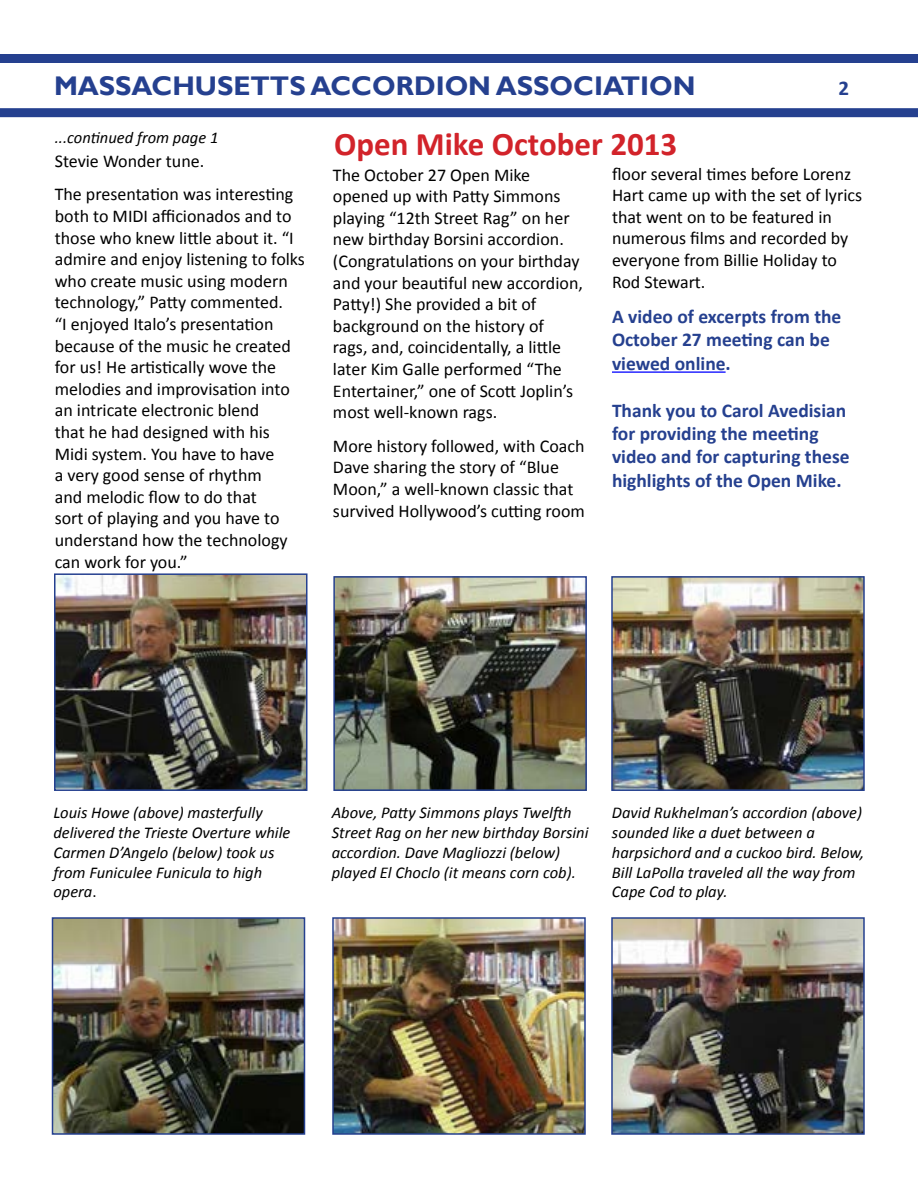
<style>
.page{position:relative;width:918px;height:1188px;background:#fff}
.page>*{position:absolute;margin:0;border:0;box-sizing:border-box;transform-origin:0 0}
.t1{font:700 33px "Calibri";color:#d2232a}
.t2{font:700 27px "Gill Sans";color:#25408f}
.t3{font:700 21px "Calibri";color:#25408f}
.t4{font:700 19.5px/23.4px "Calibri";color:#25408f}
.t5{font:18px/21.6px "Calibri";color:#000}
.t6{font:italic 16.5px/19.8px "Calibri";color:#000}
.s1{font-style:normal}
</style>
<div class="page">
<div style="left:0;top:54px;width:918px;height:9px;background:#25408f"></div>
<div style="left:0;top:108px;width:918px;height:9px;background:#25408f"></div>
<img style="left:336px;top:579px;width:248px;height:209px">
<div style="left:333px;top:576px;width:254px;height:215px;border:2px solid #25408f"></div>
<hr style="left:612px;top:371px;width:114px;height:2px;background:#00f">
<img style="left:614px;top:579px;width:248px;height:209px">
<div style="left:611px;top:576px;width:254px;height:215px;border:2px solid #25408f"></div>
<img style="left:335px;top:920px;width:248px;height:212px">
<div style="left:332px;top:917px;width:254px;height:218px;border:2px solid #25408f"></div>
<img style="left:614px;top:920px;width:248px;height:212px">
<div style="left:611px;top:917px;width:254px;height:218px;border:2px solid #25408f"></div>
<img style="left:57px;top:576px;width:248px;height:212px">
<div style="left:54px;top:573px;width:254px;height:218px;border:2px solid #25408f"></div>
<img style="left:55px;top:920px;width:247px;height:212px">
<div style="left:52px;top:917px;width:253px;height:218px;border:2px solid #25408f"></div>
<h2 class="t2" style="left:54px;top:70px;width:643px">MASSACHUSETTS ACCORDION ASSOCIATION</h2>
<p class="t3" style="left:838px;top:75px;width:12px">2</p>
<p class="t6" style="left:55px;top:127px;width:165px">...continued from page 1</p>
<p class="t5" style="left:55px;top:144px;width:240px;line-height:33.6px">Stevie Wonder tune.<br>The presentation was interesting</p>
<p class="t5" style="left:55px;top:205px;width:252px">both to MIDI afficionados and to those who knew little about it. “I admire and enjoy listening to folks who create music using modern technology,” Patty commented.<br>“I enjoyed Italo’s presentation because of the music he created for us! He artistically wove the melodies and improvisation into an intricate electronic blend<br>that he had designed with his<br>Midi system. You have to have<br>a very good sense of rhythm<br>and melodic flow to do that<br>sort of playing and you have to understand how the technology can work for you.”</p>
<h1 class="t1" style="left:334px;top:123px;width:345px">Open Mike October 2013</h1>
<p class="t5" style="left:333px;top:164px;width:251px">The October 27 Open Mike opened up with Patty Simmons playing “12th Street Rag” on her new birthday Borsini accordion. (Congratulations on your birthday and your beautiful new accordion,<br>Patty!) She provided a bit of background on the history of rags, and, coincidentally, a little later Kim Galle performed “The<br>Entertainer,” one of Scott Joplin’s most well-known rags.</p>
<p class="t5" style="left:333px;top:435px;width:253px">More history followed, with Coach Dave sharing the story of “Blue Moon,” a well-known classic that survived Hollywood’s cutting room</p>
<p class="t5" style="left:612px;top:163px;width:252px">floor several times before Lorenz<br>Hart came up with the set of lyrics that went on to be featured in numerous films and recorded by everyone from Billie Holiday to<br>Rod Stewart.</p>
<p class="t4" style="left:612px;top:305px;width:231px">A video of excerpts from the<br>October 27 meeting can be viewed online.</p>
<p class="t4" style="left:612px;top:399px;width:239px">Thank you to Carol Avedisian for providing the meeting video and for capturing these highlights of the Open Mike.</p>
<p class="t6" style="left:53px;top:802px;width:239px">Louis Howe (above) masterfully delivered the Trieste Overture while<br>Carmen D’Angelo (below) took us from Funiculee Funicula to high opera<span class="s1">.</span></p>
<p class="t6" style="left:332px;top:802px;width:258px">Above, Patty Simmons plays Twelfth Street Rag on her new birthday Borsini accordion. Dave Magliozzi (below) played El Choclo (it means corn cob).</p>
<p class="t6" style="left:612px;top:802px;width:254px">David Rukhelman’s accordion (above) sounded like a duet between a harpsichord and a cuckoo bird. Below,<br>Bill LaPolla traveled all the way from<br>Cape Cod to play.</p>
</div>
